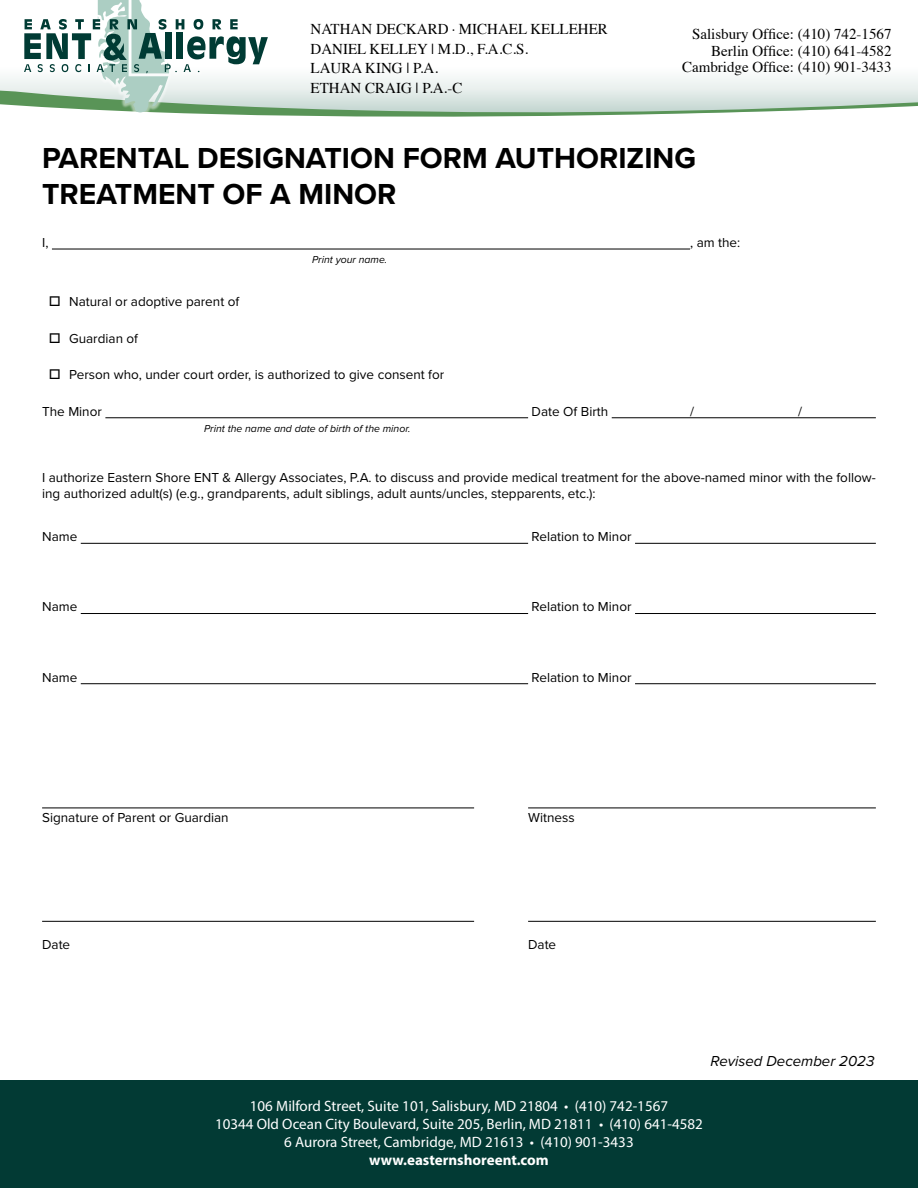
<style>
.page{position:relative;width:918px;height:1188px;background:#fff}
.page>*{position:absolute;margin:0;border:0;box-sizing:border-box;transform-origin:0 0}
.t1{font:700 30px/36px "Proxima Nova";color:#000}
.t2{font:15px/19.5px "Times";color:#000;text-align:right}
.t3{font:15px/18px "Myriad Pro";color:#fff;text-align:center}
.t4{font:700 15px "Myriad Pro";color:#fff}
.t5{font:italic 15px "Proxima Nova";color:#000}
.t6{font:13.5px/16.2px "Proxima Nova";color:#000}
.t7{font:italic 10.5px "Proxima Nova";color:#000}
.s1{font-family:"Myriad Pro";font-stretch:condensed}
</style>
<div class="page">
<svg style="left:0;top:0;width:918px;height:117px"></svg>
<div style="left:0;top:1081px;width:918px;height:107px;background:#023a34"></div>
<hr style="left:52px;top:249px;width:638px;height:1px;background:#000">
<hr style="left:105px;top:417px;width:423px;height:1px;background:#000">
<hr style="left:612px;top:417px;width:264px;height:1px;background:#000">
<hr style="left:81px;top:543px;width:447px;height:1px;background:#000">
<hr style="left:635px;top:543px;width:241px;height:1px;background:#000">
<hr style="left:81px;top:613px;width:447px;height:1px;background:#000">
<hr style="left:635px;top:613px;width:241px;height:1px;background:#000">
<hr style="left:81px;top:683px;width:447px;height:1px;background:#000">
<hr style="left:635px;top:683px;width:241px;height:1px;background:#000">
<hr style="left:42px;top:808px;width:432px;height:1px;background:#000">
<hr style="left:528px;top:808px;width:348px;height:1px;background:#000">
<hr style="left:42px;top:921px;width:432px;height:1px;background:#000">
<hr style="left:528px;top:921px;width:348px;height:1px;background:#000">
<p class="t2" style="left:311px;top:18px;width:299px;text-align:left">NATHAN DECKARD <span class="s1">·</span> MICHAEL KELLEHER<br>DANIEL KELLEY | M.D., F.A.C.S.<br>LAURA KING | P.A.<br>ETHAN CRAIG | P.A.-C</p>
<p class="t2" style="left:682px;top:25px;width:211px;line-height:16.5px">Salisbury Office: (410) 742-1567<br>Berlin Office: (410) 641-4582<br>Cambridge Office: (410) 901-3433</p>
<h1 class="t1" style="left:42px;top:139px;width:655px">PARENTAL DESIGNATION FORM AUTHORIZING<br>TREATMENT OF A MINOR</h1>
<p class="t6" style="left:42px;top:234px;width:8px">I,</p>
<p class="t6" style="left:690px;top:234px;width:52px">, am the:</p>
<p class="t7" style="left:312px;top:252px;width:77px">Print your name.</p>
<p class="t6" style="left:69px;top:293px;width:172px">Natural or adoptive parent of</p>
<p class="t6" style="left:69px;top:330px;width:71px">Guardian of</p>
<p class="t6" style="left:69px;top:366px;width:377px">Person who, under court order, is authorized to give consent for</p>
<p class="t6" style="left:42px;top:402px;width:61px">The Minor</p>
<p class="t6" style="left:532px;top:402px;width:78px">Date Of Birth</p>
<p class="t6" style="left:690px;top:402px;width:5px">/</p>
<p class="t6" style="left:798px;top:402px;width:5px">/</p>
<p class="t7" style="left:204px;top:421px;width:208px">Print the name and date of birth of the minor.</p>
<p class="t6" style="left:42px;top:469px;width:835px">I authorize Eastern Shore ENT &amp; Allergy Associates, P.A. to discuss and provide medical treatment for the above-named minor with the follow&shy;ing authorized adult(s) (e.g., grandparents, adult siblings, adult aunts/uncles, stepparents, etc.):</p>
<p class="t6" style="left:42px;top:528px;width:37px">Name</p>
<p class="t6" style="left:532px;top:528px;width:101px">Relation to Minor</p>
<p class="t6" style="left:42px;top:598px;width:37px">Name</p>
<p class="t6" style="left:532px;top:598px;width:101px">Relation to Minor</p>
<p class="t6" style="left:42px;top:668px;width:37px">Name</p>
<p class="t6" style="left:532px;top:668px;width:101px">Relation to Minor</p>
<p class="t6" style="left:42px;top:809px;width:188px">Signature of Parent or Guardian</p>
<p class="t6" style="left:528px;top:809px;width:48px">Witness</p>
<p class="t6" style="left:42px;top:936px;width:30px">Date</p>
<p class="t6" style="left:528px;top:936px;width:30px">Date</p>
<p class="t5" style="left:711px;top:1050px;width:165px">Revised December 2023</p>
<p class="t3" style="left:215px;top:1097px;width:489px">106 Milford Street, Suite 101, Salisbury, MD 21804 • (410) 742-1567<br>10344 Old Ocean City Boulevard, Suite 205, Berlin, MD 21811 • (410) 641-4582<br>6 Aurora Street, Cambridge, MD 21613 • (410) 901-3433</p>
<p class="t4" style="left:369px;top:1150px;width:181px">www.easternshoreent.com</p>
</div>
